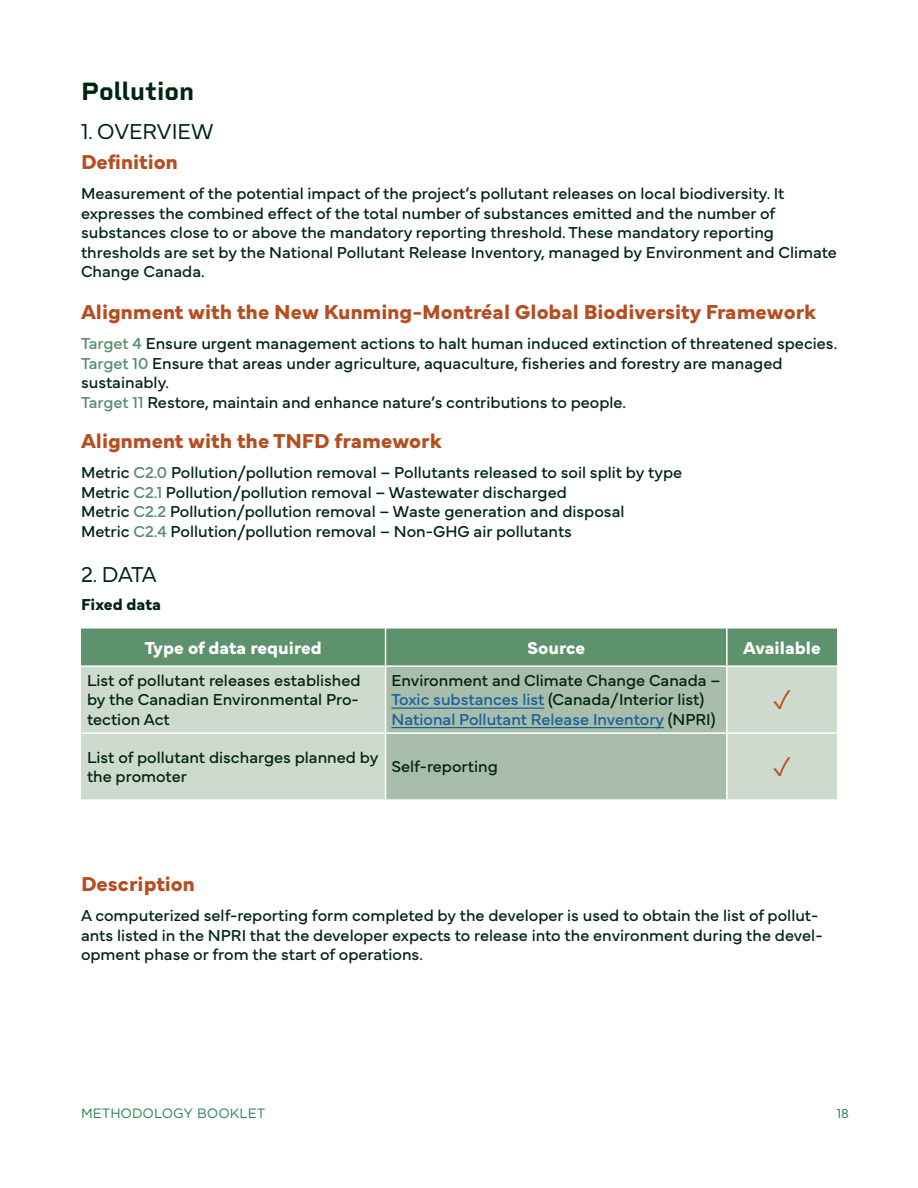
<style>
.page{position:relative;width:918px;height:1188px;background:#fff}
.page>*{position:absolute;margin:0;border:0;box-sizing:border-box;transform-origin:0 0}
.titre{font:700 25.5px "Rigid Square";color:#002411}
.sous-titre{font:300 22.5px "Mundial";letter-spacing:-.005em;color:#002411}
.sous-titre2{font:700 21px "Mundial";color:#b74e21}
.sous-titre2-2{font:700 18px "Mundial";color:#fff}
.Paragraph_Style_2_fin{font:16.5px/19.5px "Mundial";color:#002411}
.texte_courant{font:16.5px/19.5px "Mundial";color:#002411}
.texte_courant-2{font:16.5px "Mundial";color:#175d9e}
.texte_courant-3{font:700 16.5px "Mundial";color:#002411}
.t1{font:13.5px "Gotham";color:#2b8151}
.t2{font:300 13.5px "Mundial";color:#2b8151}
.s1{color:#548d6d}
.s2{color:#175d9e}
.s3{color:#002411}
</style>
<div class="page">
<div style="left:81px;top:629px;width:756px;height:36px;background:#5e926c"></div>
<div style="left:81px;top:667px;width:756px;height:132px;background:#cfdacf"></div>
<div style="left:386px;top:667px;width:340px;height:132px;background:#a8beaa"></div>
<hr style="left:385px;top:629px;width:1px;height:36px;background:#fff">
<hr style="left:726px;top:629px;width:2px;height:36px;background:#fff">
<hr style="left:385px;top:667px;width:1px;height:65px;background:#fff">
<hr style="left:726px;top:667px;width:2px;height:65px;background:#fff">
<hr style="left:81px;top:732px;width:305px;height:2px;background:#fff">
<hr style="left:386px;top:732px;width:341px;height:2px;background:#fff">
<hr style="left:385px;top:734px;width:1px;height:65px;background:#fff">
<hr style="left:727px;top:732px;width:110px;height:2px;background:#fff">
<hr style="left:726px;top:734px;width:2px;height:65px;background:#fff">
<hr style="left:392px;top:708px;width:153px;height:1px;background:#175d9e">
<hr style="left:392px;top:727px;width:272px;height:1px;background:#175d9e">
<svg style="left:774px;top:690px;width:16px;height:19px"></svg>
<svg style="left:774px;top:757px;width:16px;height:19px"></svg>
<p class="titre" style="left:81px;top:76px;width:115px">Pollution</p>
<p class="sous-titre" style="left:81px;top:114px;width:134px">1. OVERVIEW</p>
<p class="sous-titre2" style="left:81px;top:146px;width:98px">Definition</p>
<p class="Paragraph_Style_2_fin" style="left:81px;top:183px;width:757px">Measurement of the potential impact of the project’s pollutant releases on local biodiversity. It expresses the combined effect of the total number of substances emitted and the number of substances close to or above the mandatory reporting threshold. These mandatory reporting thresholds are set by the National Pollutant Release Inventory, managed by Environment and Climate Change Canada.</p>
<p class="sous-titre2" style="left:81px;top:295px;width:737px">Alignment with the New Kunming-Montréal Global Biodiversity Framework</p>
<p class="Paragraph_Style_2_fin" style="left:81px;top:332px;width:758px"><span class="s1">Target 4</span> Ensure urgent management actions to halt human induced extinction of threatened species.</p>
<p class="Paragraph_Style_2_fin" style="left:81px;top:352px;width:703px"><span class="s1">Target 10</span> Ensure that areas under agriculture, aquaculture, fisheries and forestry are managed sustainably.</p>
<p class="Paragraph_Style_2_fin" style="left:81px;top:391px;width:547px"><span class="s1">Target 11</span> Restore, maintain and enhance nature’s contributions to people.</p>
<p class="sous-titre2" style="left:81px;top:424px;width:362px">Alignment with the TNFD framework</p>
<p class="Paragraph_Style_2_fin" style="left:81px;top:461px;width:603px">Metric <span class="s1">C2.0</span> Pollution/pollution removal – Pollutants released to soil split by type</p>
<p class="Paragraph_Style_2_fin" style="left:81px;top:481px;width:487px">Metric <span class="s1">C2.1</span> Pollution/pollution removal – Wastewater discharged</p>
<p class="Paragraph_Style_2_fin" style="left:81px;top:500px;width:545px">Metric <span class="s1">C2.2</span> Pollution/pollution removal – Waste generation and disposal</p>
<p class="Paragraph_Style_2_fin" style="left:81px;top:520px;width:493px">Metric <span class="s1">C2.4</span> Pollution/pollution removal – Non-GHG air pollutants</p>
<p class="sous-titre" style="left:81px;top:557px;width:77px">2. DATA</p>
<p class="texte_courant-3" style="left:81px;top:592px;width:82px">Fixed data</p>
<p class="sous-titre2-2" style="left:145px;top:633px;width:179px">Type of data required</p>
<p class="sous-titre2-2" style="left:527px;top:633px;width:60px">Source</p>
<p class="sous-titre2-2" style="left:743px;top:633px;width:79px">Available</p>
<p class="texte_courant" style="left:87px;top:669px;width:275px;text-align:justify">List of pollutant releases established by the Canadian Environmental Pro&shy;tection Act</p>
<p class="texte_courant" style="left:392px;top:669px;width:330px">Environment and Climate Change Canada –<br><span class="s2">Toxic substances list</span> (Canada/Interior list)</p>
<p class="texte_courant-2" style="left:392px;top:706px;width:326px">National Pollutant Release Inventory <span class="s3">(NPRI)</span></p>
<p class="texte_courant" style="left:87px;top:746px;width:293px">List of pollutant discharges planned by the promoter</p>
<p class="texte_courant" style="left:392px;top:755px;width:108px">Self-reporting</p>
<p class="sous-titre2" style="left:81px;top:868px;width:115px">Description</p>
<p class="texte_courant" style="left:81px;top:905px;width:743px">A computerized self-reporting form completed by the developer is used to obtain the list of pollut&shy;ants listed in the NPRI that the developer expects to release into the environment during the devel&shy;opment phase or from the start of operations.</p>
<p class="t1" style="left:81px;top:1104px;width:186px">METHODOLOGY BOOKLET</p>
<p class="t2" style="left:837px;top:1103px;width:14px">18</p>
</div>
